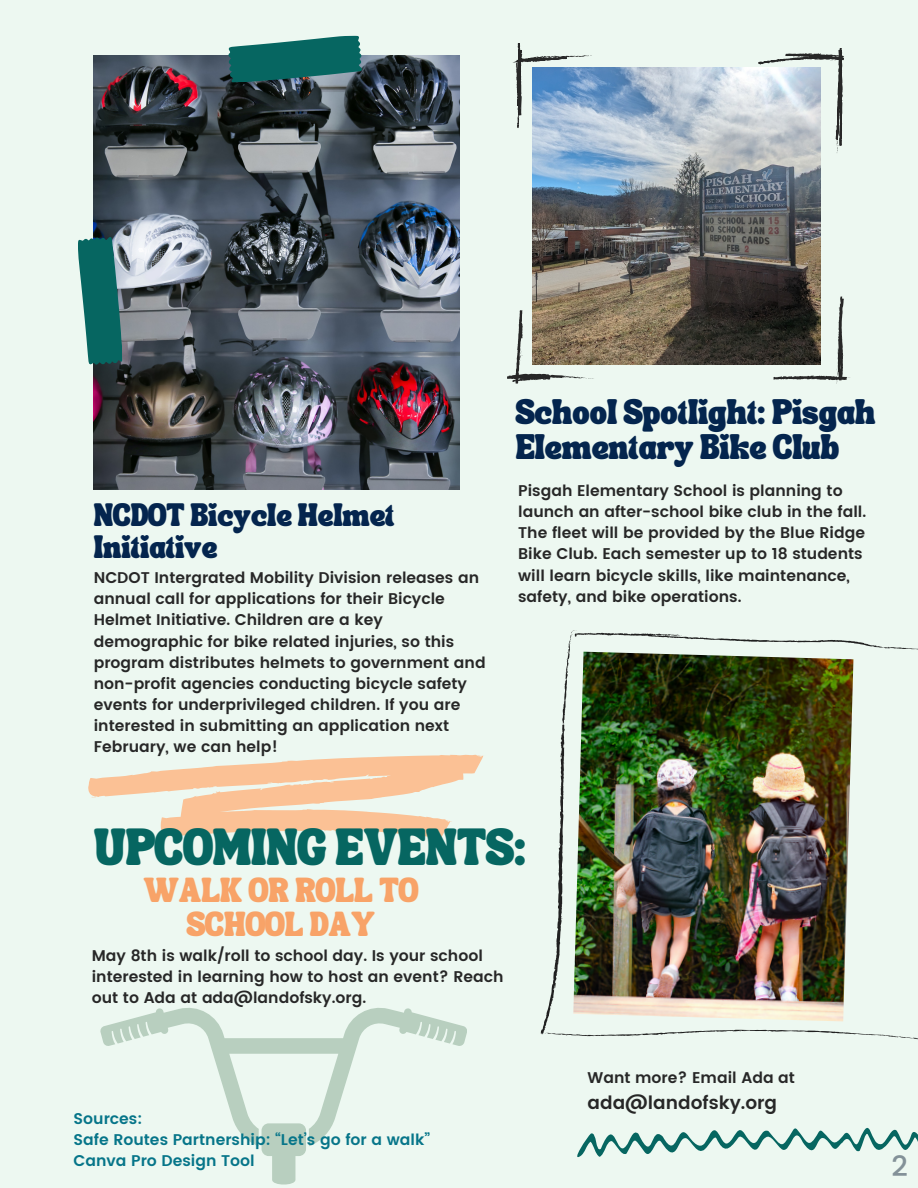
<style>
.page{position:relative;width:918px;height:1188px;background:#edf8f1}
.page>*{position:absolute;margin:0;border:0;box-sizing:border-box;transform-origin:0 0}
.t1{font:500 28.5px "Poppins";color:#839198}
.t2{font:25.35px "TANSONGBIRD";color:#066661}
.t3{font:600 18.3px "Poppins";color:#272727}
.t4{font:17.25px/34.5px "TANSONGBIRD";color:#04254e}
.t5{font:16.95px/33.8px "TANSONGBIRD";color:#f8a368;text-align:center}
.t6{font:15.75px/31.5px "TANSONGBIRD";color:#04254e}
.t7{font:600 15.45px/21.1px "Poppins";color:#272727}
.t8{font:600 15.45px/21.1px "Poppins";color:#067589}
</style>
<div class="page">
<img style="left:94px;top:56px;width:365px;height:433px">
<svg style="left:507px;top:43px;width:343px;height:341px"></svg>
<img style="left:533px;top:68px;width:288px;height:297px">
<svg style="left:88px;top:754px;width:396px;height:84px;fill:#fbc195"></svg>
<svg style="left:78px;top:237px;width:45px;height:128px"></svg>
<svg style="left:540px;top:630px;width:378px;height:410px"></svg>
<img style="left:573px;top:652px;width:280px;height:369px">
<svg style="left:577px;top:1127px;width:341px;height:30px"></svg>
<svg style="left:228px;top:35px;width:135px;height:48px"></svg>
<svg style="left:100px;top:1008px;width:367px;height:176px"></svg>
<h4 class="t6" style="left:94px;top:505px;width:302px">NCDOT Bicycle Helmet<br>Initiative</h4>
<p class="t7" style="left:94px;top:567px;width:394px">NCDOT Intergrated Mobility Division releases an annual call for applications for their Bicycle Helmet Initiative. Children are a key demographic for bike related injuries, so this program distributes helmets to government and non-profit agencies conducting bicycle safety events for underprivileged children. If you are interested in submitting an application next February, we can help!</p>
<p class="t4" style="left:516px;top:401px;width:361px">School Spotlight: Pisgah<br>Elementary Bike Club</p>
<p class="t7" style="left:518px;top:480px;width:349px">Pisgah Elementary School is planning to launch an after-school bike club in the fall.<br>The fleet will be provided by the Blue Ridge Bike Club. Each semester up to 18 students will learn bicycle skills, like maintenance, safety, and bike operations.</p>
<h5 class="t2" style="left:94px;top:841px;width:434px">UPCOMING EVENTS:</h5>
<p class="t5" style="left:143px;top:880px;width:276px">WALK OR ROLL TO<br>SCHOOL DAY</p>
<h5 class="t7" style="left:92px;top:945px;width:413px">May 8th is walk/roll to school day. Is your school interested in learning how to host an event? Reach out to Ada at ada@landofsky.org.</h5>
<h2 class="t8" style="left:74px;top:1108px;width:358px">Sources:<br>Safe Routes Partnership: “Let’s go for a walk”<br>Canva Pro Design Tool</h2>
<p class="t7" style="left:588px;top:1067px;width:209px">Want more? Email Ada at</p>
<p class="t3" style="left:588px;top:1092px;width:191px">ada@landofsky.org</p>
<h1 class="t1" style="left:892px;top:1149px;width:18px">2</h1>
</div>
